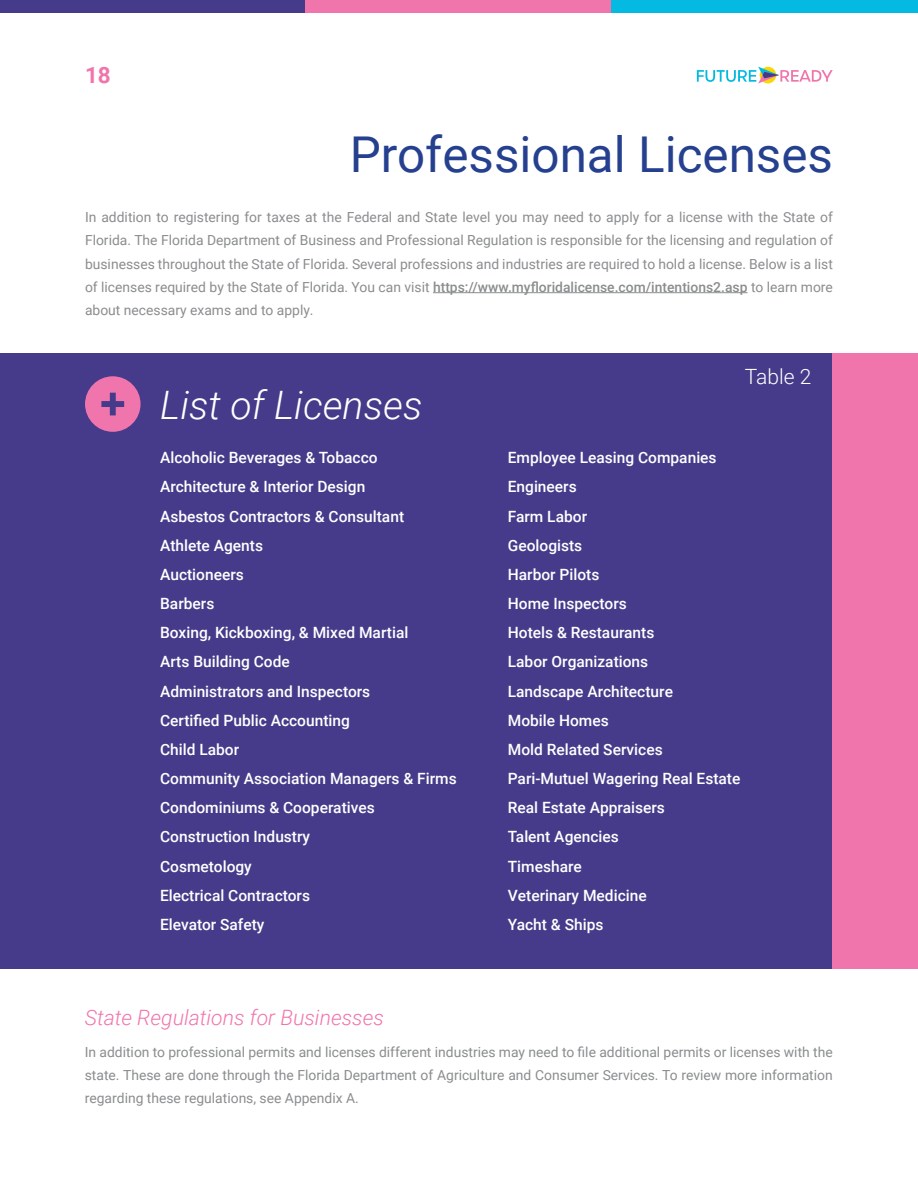
<style>
.page{position:relative;width:918px;height:1188px;background:#fff}
.page>*{position:absolute;margin:0;border:0;box-sizing:border-box;transform-origin:0 0}
.t1{font:49.35px "Roboto";color:#25408f}
.t2{font:italic 300 39.15px "Roboto";color:#fff}
.t3{font:700 22.5px "Roboto";color:#f175ad}
.t4{font:italic 300 21.15px "Roboto";color:#f175ad}
.t5{font:300 21px "Roboto";color:#fff}
.t6{font:500 15.45px/29.1px "Roboto";color:#fff}
.t7{font:13.95px/23.1px "Roboto";color:#8a8c8e;text-align:justify}
.s1{font-weight:500}
</style>
<div class="page">
<div style="left:0;top:353px;width:833px;height:616px;background:#453b8a"></div>
<div style="left:833px;top:353px;width:85px;height:616px;background:#f175ad"></div>
<hr style="left:433px;top:292px;width:315px;height:1px;background:#8a8c8e">
<div style="left:85px;top:376px;width:56px;height:56px;background:#f175ad;border-radius:50%"></div>
<svg style="left:101px;top:393px;width:23px;height:22px"></svg>
<div style="left:0;top:0;width:306px;height:13px;background:#453b8a"></div>
<div style="left:306px;top:0;width:306px;height:13px;background:#f175ad"></div>
<div style="left:612px;top:0;width:306px;height:13px;background:#04bae3"></div>
<svg style="left:697px;top:67px;width:136px;height:17px"></svg>
<h3 class="t3" style="left:85px;top:59px;width:27px">18</h3>
<h1 class="t1" style="left:350px;top:120px;width:485px">Professional Licenses</h1>
<p class="t7" style="left:85px;top:205px;width:749px">In addition to registering for taxes at the Federal and State level you may need to apply for a license with the State of Florida. The Florida Department of Business and Professional Regulation is responsible for the licensing and regulation of businesses throughout the State of Florida. Several professions and industries are required to hold a license. Below is a list of licenses required by the State of Florida. You can visit <span class="s1">https://www.myfloridalicense.com/intentions2.asp</span> to learn more about necessary exams and to apply.</p>
<h2 class="t2" style="left:160px;top:377px;width:264px">List of Licenses</h2>
<h3 class="t5" style="left:745px;top:362px;width:68px">Table 2</h3>
<p class="t6" style="left:160px;top:443px;width:298px">Alcoholic Beverages &amp; Tobacco<br>Architecture &amp; Interior Design<br>Asbestos Contractors &amp; Consultant<br>Athlete Agents<br>Auctioneers<br>Barbers<br>Boxing, Kickboxing, &amp; Mixed Martial<br>Arts Building Code<br>Administrators and Inspectors<br>Certified Public Accounting<br>Child Labor<br>Community Association Managers &amp; Firms<br>Condominiums &amp; Cooperatives<br>Construction Industry<br>Cosmetology<br>Electrical Contractors<br>Elevator Safety</p>
<p class="t6" style="left:508px;top:443px;width:234px">Employee Leasing Companies<br>Engineers<br>Farm Labor<br>Geologists<br>Harbor Pilots<br>Home Inspectors<br>Hotels &amp; Restaurants<br>Labor Organizations<br>Landscape Architecture<br>Mobile Homes<br>Mold Related Services<br>Pari-Mutuel Wagering Real Estate<br>Real Estate Appraisers<br>Talent Agencies<br>Timeshare<br>Veterinary Medicine<br>Yacht &amp; Ships</p>
<h3 class="t4" style="left:85px;top:1002px;width:301px">State Regulations for Businesses</h3>
<p class="t7" style="left:85px;top:1040px;width:749px">In addition to professional permits and licenses different industries may need to file additional permits or licenses with the state. These are done through the Florida Department of Agriculture and Consumer Services. To review more information regarding these regulations, see Appendix A.</p>
</div>
